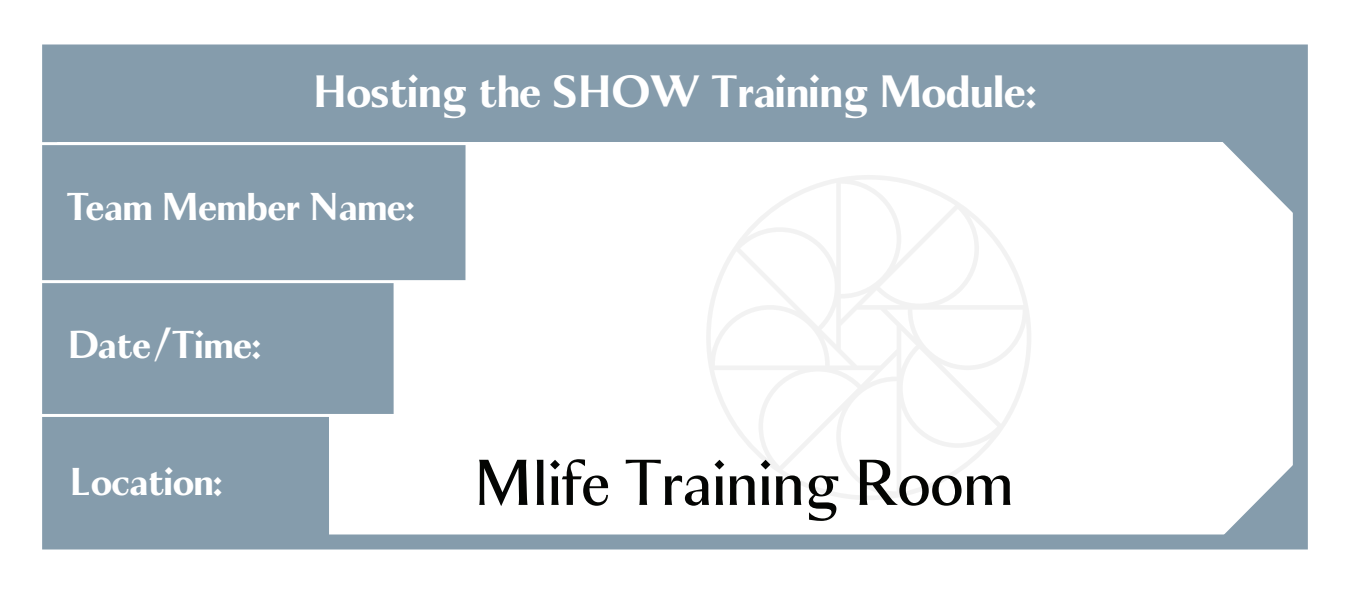
<style>
.page{position:relative;width:1350px;height:594px;background:#fff}
.page>*{position:absolute;margin:0;border:0;box-sizing:border-box;transform-origin:0 0}
.t1{font:60px "ALDER";color:#040503}
.t2{font:700 42px "ALDER";color:#fff}
.t3{font:700 36px "ALDER";color:#fff}
</style>
<div class="page">
<div style="left:49px;top:58px;width:1248px;height:84px;background:#859cac"></div>
<svg style="left:58px;top:145px;width:408px;height:389px;fill:#859cac"></svg>
<svg style="left:706px;top:175px;width:325px;height:325px"></svg>
<div style="left:42px;top:44px;width:1266px;height:506px;border:15px solid #859cac"></div>
<svg style="left:1217px;top:461px;width:80px;height:81px"></svg>
<svg style="left:1223px;top:136px;width:73px;height:80px"></svg>
<hr style="left:35px;top:280px;width:433px;height:3px;background:#fff">
<hr style="left:36px;top:414px;width:396px;height:3px;background:#fff">
<hr style="left:38px;top:142px;width:435px;height:3px;background:#fff">
<p class="t2" style="left:313px;top:65px;width:725px">Hosting the SHOW Training Module:</p>
<p class="t3" style="left:67px;top:184px;width:350px">Team Member Name:</p>
<p class="t3" style="left:68px;top:322px;width:195px">Date/Time:</p>
<p class="t3" style="left:70px;top:459px;width:154px">Location:</p>
<h1 class="t1" style="left:473px;top:445px;width:542px">Mlife Training Room</h1>
</div>
